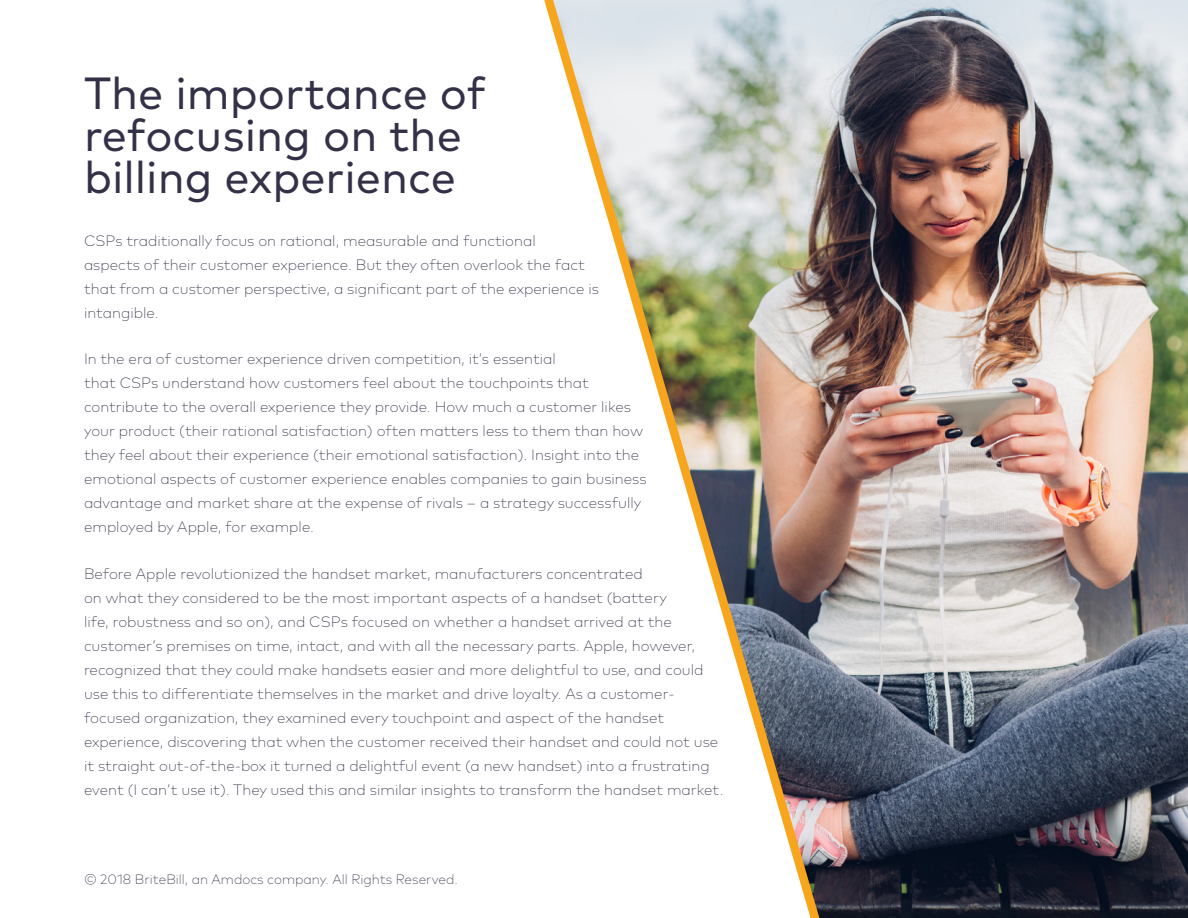
<style>
.page{position:relative;width:1188px;height:918px;background:#fff}
.page>*{position:absolute;margin:0;border:0;box-sizing:border-box;transform-origin:0 0}
.t1{font:45px/42px "Mark Pro";color:#333147}
.Body_text{font:200 15px/24px "Mark Pro";color:#333147}
.t2{font:200 13.5px "Mark Pro";color:#333147}
</style>
<div class="page">
<img style="left:840px;top:0;width:348px;height:918px">
<img style="left:544px;top:0;width:296px;height:918px">
<p class="t1" style="left:84px;top:69px;width:404px">The importance of refocusing on the billing experience</p>
<p class="Body_text" style="left:84px;top:227px;width:517px">CSPs traditionally focus on rational, measurable and functional<br>aspects of their customer experience. But they often overlook the fact that from a customer perspective, a significant part of the experience is intangible.</p>
<p class="Body_text" style="left:84px;top:346px;width:564px">In the era of customer experience driven competition, it’s essential<br>that CSPs understand how customers feel about the touchpoints that contribute to the overall experience they provide. How much a customer likes your product (their rational satisfaction) often matters less to them than how they feel about their experience (their emotional satisfaction). Insight into the emotional aspects of customer experience enables companies to gain business advantage and market share at the expense of rivals – a strategy successfully employed by Apple, for example.</p>
<p class="Body_text" style="left:84px;top:560px;width:641px">Before Apple revolutionized the handset market, manufacturers concentrated<br>on what they considered to be the most important aspects of a handset (battery<br>life, robustness and so on), and CSPs focused on whether a handset arrived at the customer’s premises on time, intact, and with all the necessary parts. Apple, however, recognized that they could make handsets easier and more delightful to use, and could use this to differentiate themselves in the market and drive loyalty. As a customer&shy;focused organization, they examined every touchpoint and aspect of the handset experience, discovering that when the customer received their handset and could not use it straight out-of-the-box it turned a delightful event (a new handset) into a frustrating event (I can’t use it). They used this and similar insights to transform the handset market.</p>
<p class="t2" style="left:84px;top:869px;width:376px">© 2018 BriteBill, an Amdocs company. All Rights Reserved.</p>
</div>
